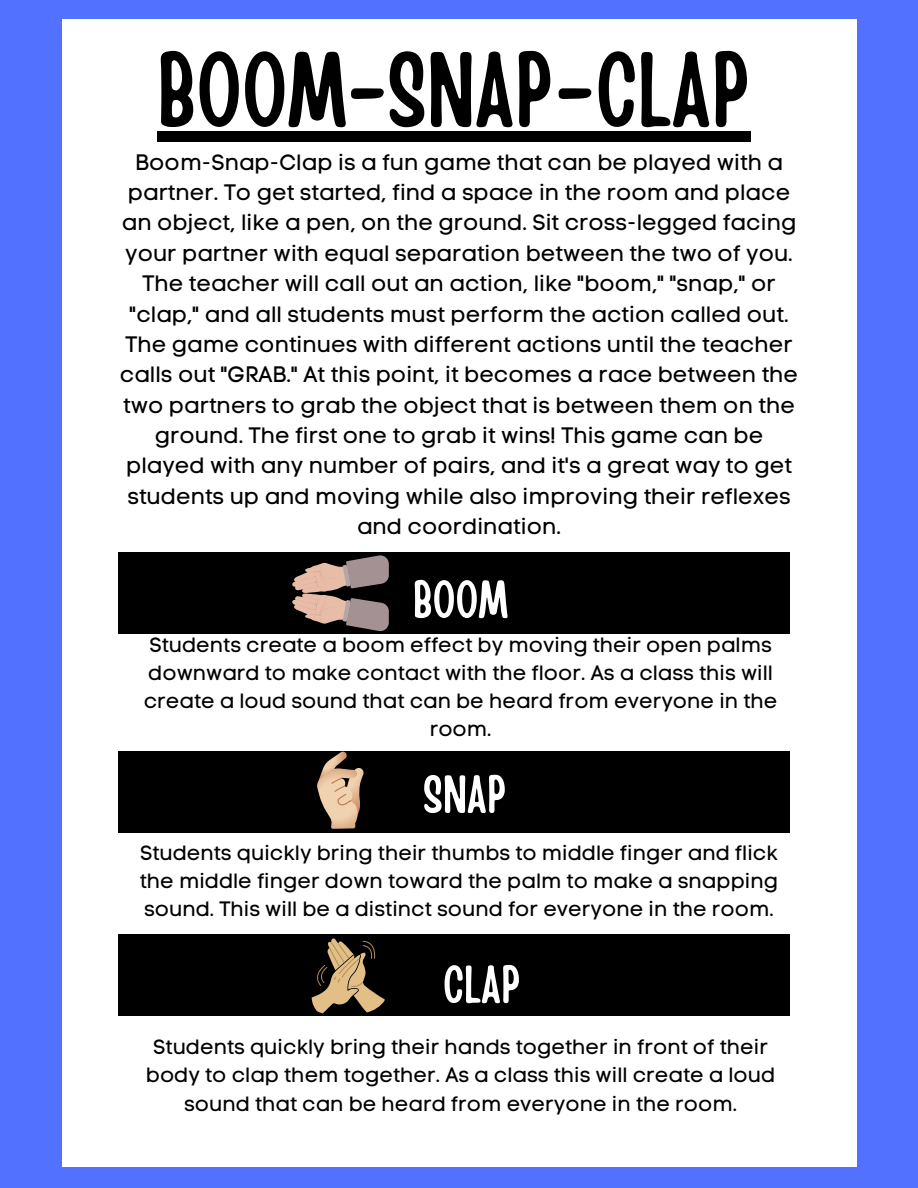
<style>
.page{position:relative;width:918px;height:1188px;background:#5271ff}
.page>*{position:absolute;margin:0;border:0;box-sizing:border-box;transform-origin:0 0}
.t1{font:105px "Handy Casual Condensed";color:#000}
.t2{font:52.65px "Handy Casual Condensed";color:#fff}
.t3{font:22.2px/30.3px "Code Pro Normal LC";color:#000;text-align:center}
.t4{font:20.7px/28.2px "Code Pro Normal LC";color:#000;text-align:center}
</style>
<div class="page">
<div style="left:62px;top:19px;width:794px;height:1148px;background:#fff"></div>
<div style="left:118px;top:934px;width:672px;height:82px;background:#000"></div>
<div style="left:118px;top:552px;width:672px;height:82px;background:#000"></div>
<div style="left:118px;top:751px;width:672px;height:82px;background:#000"></div>
<svg style="left:312px;top:938px;width:73px;height:75px"></svg>
<svg style="left:317px;top:751px;width:47px;height:78px"></svg>
<svg style="left:292px;top:555px;width:97px;height:76px"></svg>
<div style="left:158px;top:132px;width:593px;height:10px;background:#000"></div>
<h2 class="t1" style="left:158px;top:21px;width:595px">BOOM-SNAP-CLAP</h2>
<p class="t3" style="left:120px;top:147px;width:680px">Boom-Snap-Clap is a fun game that can be played with a partner. To get started, find a space in the room and place an object, like a pen, on the ground. Sit cross-legged facing your partner with equal separation between the two of you.<br>The teacher will call out an action, like "boom," "snap," or "clap," and all students must perform the action called out.<br>The game continues with different actions until the teacher calls out "GRAB." At this point, it becomes a race between the two partners to grab the object that is between them on the ground. The first one to grab it wins! This game can be played with any number of pairs, and it's a great way to get students up and moving while also improving their reflexes and coordination.</p>
<p class="t2" style="left:413px;top:565px;width:96px">BOOM</p>
<h2 class="t4" style="left:144px;top:631px;width:635px">Students create a boom effect by moving their open palms downward to make contact with the floor. As a class this will create a loud sound that can be heard from everyone in the room.</h2>
<h1 class="t2" style="left:423px;top:760px;width:85px">SNAP</h1>
<p class="t4" style="left:140px;top:839px;width:640px;text-align:justify">Students quickly bring their thumbs to middle finger and flick the middle finger down toward the palm to make a snapping sound. This will be a distinct sound for everyone in the room.</p>
<p class="t2" style="left:443px;top:950px;width:80px">CLAP</p>
<p class="t4" style="left:146px;top:1033px;width:631px">Students quickly bring their hands together in front of their body to clap them together. As a class this will create a loud sound that can be heard from everyone in the room.</p>
</div>
